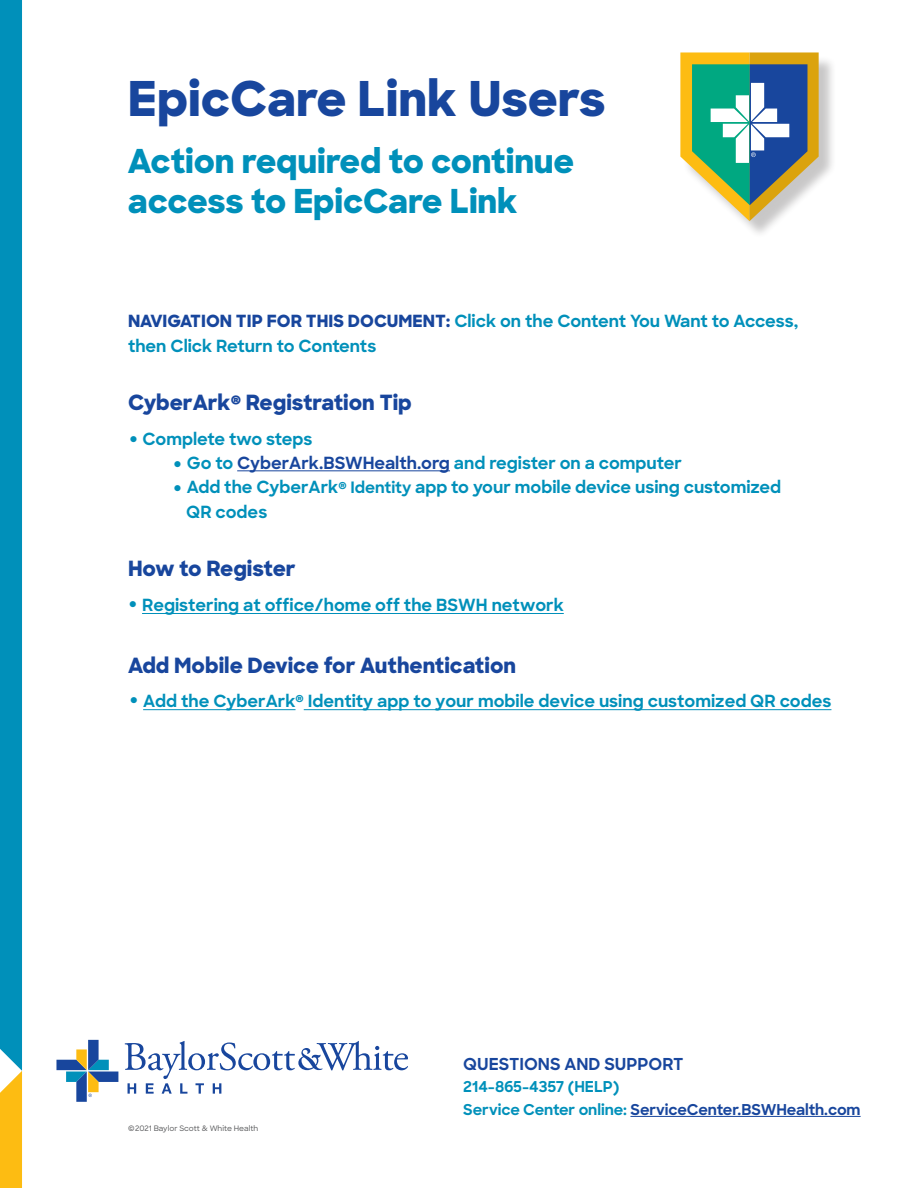
<style>
.page{position:relative;width:918px;height:1188px;background:#fff}
.page>*{position:absolute;margin:0;border:0;box-sizing:border-box;transform-origin:0 0}
.t1{font:800 48px "Sharp Sans";color:#18469d}
.t2{font:800 33px/40.5px "Sharp Sans";letter-spacing:-.005em;color:#0090ba}
.t3{font:800 21px "Sharp Sans";color:#18469d}
.t4{font:700 16.8px/24.3px "Sharp Sans";color:#0090ba}
.t5{font:700 16.5px "Sharp Sans";color:#18469d}
.t6{font:700 15px/22.5px "Sharp Sans";letter-spacing:-.005em;color:#0090ba}
.t7{font:500 7.5px "Sharp Sans";color:#57585a}
.s1{font-weight:800;color:#18469d}
.s2{font-size:27px}
.s3{color:#18469d}
.s4{font-size:15.75px}
</style>
<div class="page">
<svg style="left:0;top:0;width:22px;height:1188px;background:#1b96ac"></svg>
<svg style="left:56px;top:1040px;width:62px;height:62px"></svg>
<svg style="left:125px;top:1041px;width:283px;height:53px"></svg>
<hr style="left:237px;top:470px;width:213px;height:1px;background:#18469d">
<hr style="left:142px;top:613px;width:422px;height:1px;background:#0090ba">
<hr style="left:304px;top:709px;width:527px;height:1px;background:#0090ba">
<hr style="left:143px;top:709px;width:153px;height:1px;background:#0090ba">
<hr style="left:630px;top:1116px;width:231px;height:1px;background:#18469d">
<div style="left:683px;top:55px;width:154px;height:184px;background:#231f20;opacity:.25"></div>
<svg style="left:680px;top:52px;width:139px;height:169px"></svg>
<h1 class="t1" style="left:128px;top:63px;width:479px">EpicCare Link Users</h1>
<h2 class="t2" style="left:128px;top:139px;width:448px">Action required to continue access to EpicCare Link</h2>
<p class="t4" style="left:128px;top:308px;width:672px"><span class="s1">NAVIGATION TIP FOR THIS DOCUMENT:</span> Click on the Content You Want to Access, then Click Return to Contents</p>
<p class="t3" style="left:128px;top:387px;width:285px">CyberArk<sup>®</sup> Registration Tip</p>
<p class="t4" style="left:128px;top:426px;width:186px"><span class="s2">•</span> Complete two steps</p>
<p class="t4" style="left:172px;top:450px;width:511px"><span class="s2">•</span> Go to <span class="s3">CyberArk.BSWHealth.org</span> and register on a computer</p>
<p class="t4" style="left:186px;top:475px;width:596px;text-indent:-14px"><span class="s2">•</span> Add the CyberArk<sup>®</sup> <span class="s4">Identity</span> app to your mobile device using customized<br>QR codes</p>
<p class="t3" style="left:128px;top:553px;width:169px">How to Register</p>
<p class="t4" style="left:127px;top:592px;width:438px"><span class="s2">•</span> Registering at office/home off the BSWH network</p>
<p class="t3" style="left:128px;top:649px;width:390px">Add Mobile Device for Authentication</p>
<p class="t4" style="left:129px;top:688px;width:704px"><span class="s2">•</span> Add the CyberArk<sup>®</sup> Identity app to your mobile device using customized QR codes</p>
<p class="t7" style="left:128px;top:1123px;width:132px">©2021 Baylor Scott &amp; White Health</p>
<p class="t5" style="left:463px;top:1052px;width:222px">QUESTIONS AND SUPPORT</p>
<p class="t6" style="left:463px;top:1075px;width:399px">214-865-4357 (HELP)<br>Service Center online: <span class="s3">ServiceCenter.BSWHealth.com</span></p>
</div>
